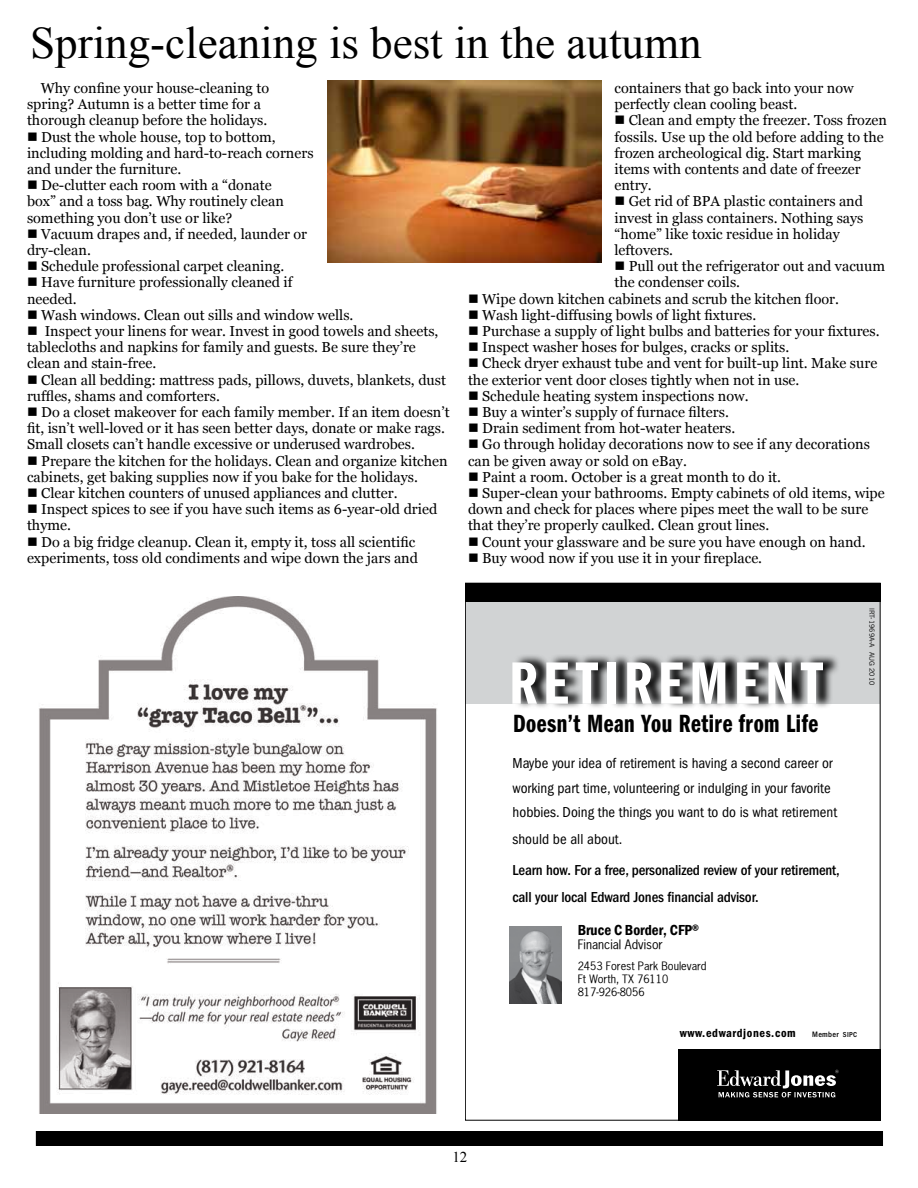
<style>
.page{position:relative;width:918px;height:1188px;background:#fff}
.page>*{position:absolute;margin:0;border:0;box-sizing:border-box;transform-origin:0 0}
.t1{font:61.95px "ITC Franklin Gothic Std Dm Cp";letter-spacing:.095em;color:#fff}
.t2{font:45px "Times New Roman";color:#000}
.t3{font:25.8px "ITC Franklin Gothic Std Dm Cp";letter-spacing:.02em;color:#000}
.t4{font:condensed 15px/24.5px "ITC Franklin Gothic Std";color:#000}
.t5{font:500 condensed 15px/27.2px "ITC Franklin Gothic Std";letter-spacing:-.01em;color:#000}
.t6{font:600 condensed 15px "Franklin Gothic";color:#000}
.t7{font:15px "Times New Roman";color:#000}
.t8{font:14.4px/16.2px "Georgia";color:#000}
.t9{font:12.15px "ITC Franklin Gothic Std Dm Cd";letter-spacing:.05em;color:#000}
.t10{font:12.15px "News Gothic";color:#000}
.t11{font:10.8px/13.2px "News Gothic";color:#000}
.t12{font:6.75px "News Gothic MT Pro";color:#000}
.s1{font-family:"ITC Franklin Gothic Std";font-weight:500;font-stretch:condensed;font-size:8.1px}
.s2{font-family:"ITC Franklin Gothic Std";font-weight:500;font-stretch:condensed;font-size:7.5px}
</style>
<div class="page">
<div style="left:36px;top:1131px;width:847px;height:15px;background:#000"></div>
<img style="left:39px;top:597px;width:398px;height:516px">
<div style="left:465px;top:583px;width:415px;height:120px;background:#d1d3d4"></div>
<div style="left:678px;top:1049px;width:202px;height:71px;background:#000"></div>
<svg style="left:717px;top:1070px;width:122px;height:27px"></svg>
<div style="left:465px;top:583px;width:415px;height:18px;background:#000"></div>
<svg style="left:514px;top:654px;width:366px;height:90px"></svg>
<img style="left:510px;top:926px;width:51px;height:78px">
<img style="left:327px;top:80px;width:274px;height:183px">
<h2 class="t2" style="left:30px;top:13px;width:673px">Spring-cleaning is best in the autumn</h2>
<p class="t8" style="left:27px;top:80px;width:244px;text-indent:14px">Why confine your house-cleaning to spring? Autumn is a better time for a thorough cleanup before the holidays.</p>
<p class="t8" style="left:27px;top:129px;width:288px">■ Dust the whole house, top to bottom, including molding and hard-to-reach corners and under the furniture.</p>
<p class="t8" style="left:27px;top:178px;width:258px">■ De-clutter each room with a “donate box” and a toss bag. Why routinely clean something you don’t use or like?</p>
<p class="t8" style="left:27px;top:226px;width:282px">■ Vacuum drapes and, if needed, launder or dry-clean.</p>
<p class="t8" style="left:27px;top:259px;width:259px">■ Schedule professional carpet cleaning.</p>
<p class="t8" style="left:27px;top:275px;width:267px">■ Have furniture professionally cleaned if needed.</p>
<p class="t8" style="left:27px;top:307px;width:328px">■ Wash windows. Clean out sills and window wells.</p>
<p class="t8" style="left:27px;top:323px;width:413px">■ Inspect your linens for wear. Invest in good towels and sheets, tablecloths and napkins for family and guests. Be sure they’re clean and stain-free.</p>
<p class="t8" style="left:27px;top:372px;width:421px">■ Clean all bedding: mattress pads, pillows, duvets, blankets, dust ruffles, shams and comforters.</p>
<p class="t8" style="left:27px;top:404px;width:424px">■ Do a closet makeover for each family member. If an item doesn’t fit, isn’t well-loved or it has seen better days, donate or make rags.<br>Small closets can’t handle excessive or underused wardrobes.</p>
<p class="t8" style="left:27px;top:453px;width:422px">■ Prepare the kitchen for the holidays. Clean and organize kitchen cabinets, get baking supplies now if you bake for the holidays.</p>
<p class="t8" style="left:27px;top:485px;width:372px">■ Clear kitchen counters of unused appliances and clutter.</p>
<p class="t8" style="left:27px;top:502px;width:412px">■ Inspect spices to see if you have such items as 6-year-old dried thyme.</p>
<p class="t8" style="left:27px;top:534px;width:393px">■ Do a big fridge cleanup. Clean it, empty it, toss all scientific experiments, toss old condiments and wipe down the jars and</p>
<p class="t8" style="left:615px;top:80px;width:241px">containers that go back into your now perfectly clean cooling beast.</p>
<p class="t8" style="left:615px;top:113px;width:274px">■ Clean and empty the freezer. Toss frozen fossils. Use up the old before adding to the frozen archeological dig. Start marking items with contents and date of freezer entry.</p>
<p class="t8" style="left:615px;top:194px;width:250px">■ Get rid of BPA plastic containers and invest in glass containers. Nothing says “home” like toxic residue in holiday leftovers.</p>
<p class="t8" style="left:615px;top:259px;width:272px">■ Pull out the refrigerator out and vacuum the condenser coils.</p>
<p class="t8" style="left:468px;top:291px;width:373px">■ Wipe down kitchen cabinets and scrub the kitchen floor.</p>
<p class="t8" style="left:468px;top:307px;width:290px">■ Wash light-diffusing bowls of light fixtures.</p>
<p class="t8" style="left:468px;top:323px;width:413px">■ Purchase a supply of light bulbs and batteries for your fixtures.</p>
<p class="t8" style="left:468px;top:340px;width:323px">■ Inspect washer hoses for bulges, cracks or splits.</p>
<p class="t8" style="left:468px;top:356px;width:411px">■ Check dryer exhaust tube and vent for built-up lint. Make sure the exterior vent door closes tightly when not in use.</p>
<p class="t8" style="left:468px;top:388px;width:282px">■ Schedule heating system inspections now.</p>
<p class="t8" style="left:468px;top:404px;width:262px">■ Buy a winter’s supply of furnace filters.</p>
<p class="t8" style="left:468px;top:421px;width:269px">■ Drain sediment from hot-water heaters.</p>
<p class="t8" style="left:468px;top:437px;width:404px">■ Go through holiday decorations now to see if any decorations can be given away or sold on eBay.</p>
<p class="t8" style="left:468px;top:469px;width:315px">■ Paint a room. October is a great month to do it.</p>
<p class="t8" style="left:468px;top:485px;width:418px">■ Super-clean your bathrooms. Empty cabinets of old items, wipe down and check for places where pipes meet the wall to be sure that they’re properly caulked. Clean grout lines.</p>
<p class="t8" style="left:468px;top:534px;width:399px">■ Count your glassware and be sure you have enough on hand.</p>
<p class="t8" style="left:468px;top:550px;width:296px">■ Buy wood now if you use it in your fireplace.</p>
<h1 class="t1" style="left:509px;top:649px;width:315px">RetiReMent</h1>
<h3 class="t3" style="left:513px;top:709px;width:307px">Doesn’t Mean You Retire from Life</h3>
<p class="t4" style="left:513px;top:751px;width:326px">Maybe your idea of retirement is having a second career or working part time, volunteering or indulging in your favorite hobbies. Doing the things you want to do is what retirement</p>
<p class="t4" style="left:513px;top:827px;width:111px">should be all about.</p>
<p class="t5" style="left:513px;top:856px;width:329px">Learn how. For a free, personalized review of your retirement, call your local Edward Jones financial advisor.</p>
<p class="t6" style="left:578px;top:920px;width:123px">Bruce C Border, CFP®</p>
<p class="t10" style="left:578px;top:937px;width:87px">Financial Advisor</p>
<p class="t11" style="left:578px;top:959px;width:130px">2453 Forest Park Boulevard<br>Ft Worth, TX 76110<br>817-926-8056</p>
<p class="t12" style="left:876px;top:608px;width:79px;rotate:90deg">IRT-1969A-A AUG 2010</p>
<p class="t9" style="left:680px;top:1026px;width:179px">www.edwardjones.com <span class="s1">Member</span> <span class="s2">SIPC</span></p>
<p class="t7" style="left:452px;top:1147px;width:16px">12</p>
</div>
